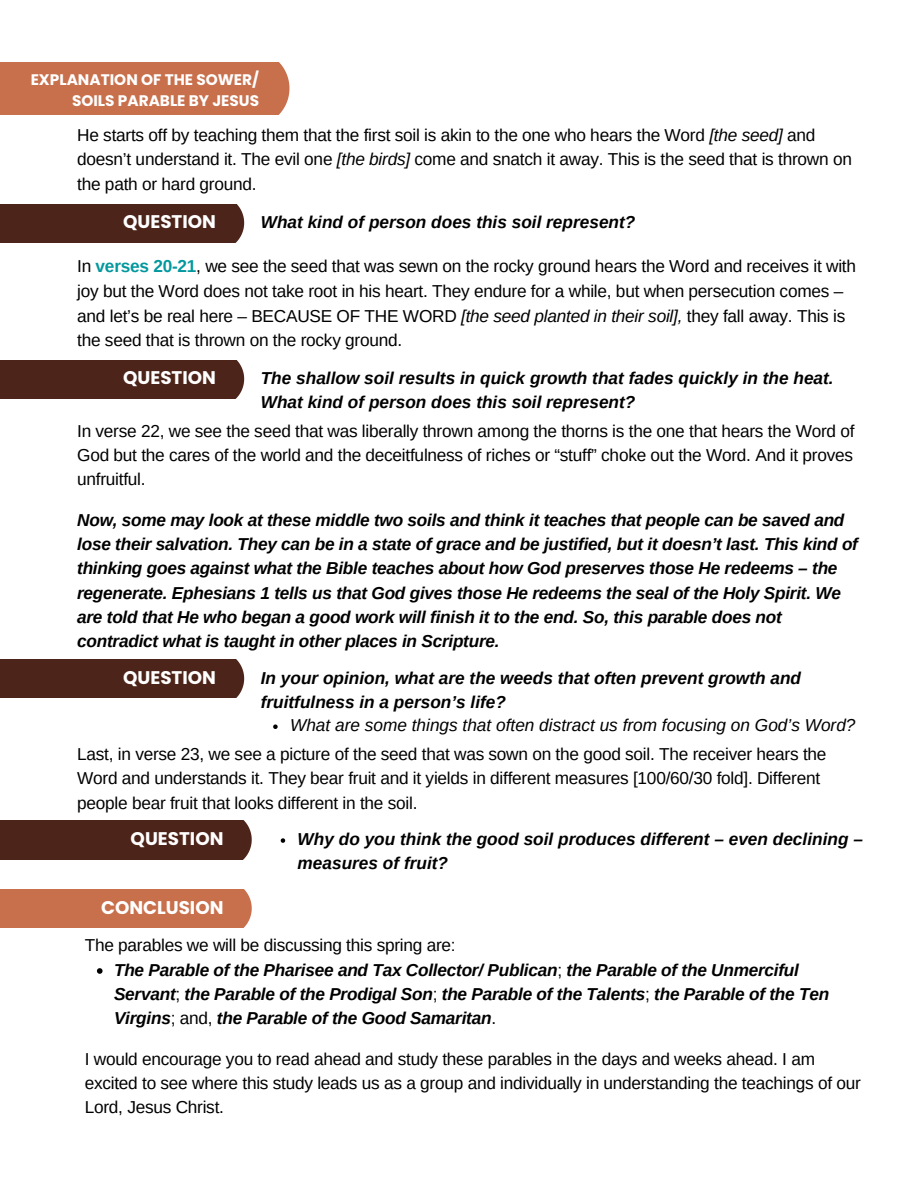
<style>
.page{position:relative;width:918px;height:1188px;background:#fff}
.page>*{position:absolute;margin:0;border:0;box-sizing:border-box;transform-origin:0 0}
.t1{font:700 18.3px "Poppins";color:#fff}
.t2{font:17.25px/24.5px "Arimo";letter-spacing:-.015em;color:#000}
.t3{font:italic 700 17.25px/24.5px "Arimo";letter-spacing:-.015em;color:#000}
.t4{font:italic 17.25px "Arimo";color:#000}
.t5{font:700 15.3px "Poppins";color:#fff}
.s1{font-style:italic}
.s2{font-weight:700;color:#03989e}
.s3{font-weight:400;font-style:normal}
</style>
<div class="page">
<div style="left:0;top:204px;width:244px;height:38px;background:#4d2419"></div>
<div style="left:0;top:62px;width:289px;height:52px;background:#c86f4b"></div>
<div style="left:0;top:889px;width:252px;height:39px;background:#c86f4b"></div>
<svg style="left:97px;top:968px;width:6px;height:6px"></svg>
<div style="left:0;top:360px;width:244px;height:38px;background:#4d2419"></div>
<div style="left:0;top:660px;width:244px;height:38px;background:#4d2419"></div>
<svg style="left:273px;top:724px;width:5px;height:5px"></svg>
<div style="left:0;top:821px;width:252px;height:38px;background:#4d2419"></div>
<svg style="left:281px;top:838px;width:4px;height:5px"></svg>
<p class="t5" style="left:31px;top:69px;width:230px">EXPLANATION OF THE SOWER/</p>
<h3 class="t5" style="left:72px;top:90px;width:189px">SOILS PARABLE BY JESUS</h3>
<p class="t2" style="left:77px;top:122px;width:776px">He starts off by teaching them that the first soil is akin to the one who hears the Word <span class="s1">[the seed]</span> and doesn’t understand it. The evil one <span class="s1">[the birds]</span> come and snatch it away. This is the seed that is thrown on the path or hard ground.</p>
<p class="t1" style="left:123px;top:209px;width:94px">QUESTION</p>
<p class="t3" style="left:261px;top:210px;width:376px">What kind of person does this soil represent?</p>
<h1 class="t2" style="left:77px;top:254px;width:780px">In <span class="s2">verses 20-21</span>, we see the seed that was sewn on the rocky ground hears the Word and receives it with joy but the Word does not take root in his heart. They endure for a while, but when persecution comes – and let’s be real here – BECAUSE OF THE WORD <span class="s1">[the seed planted in their soil],</span> they fall away. This is the seed that is thrown on the rocky ground.</h1>
<h2 class="t1" style="left:123px;top:365px;width:94px">QUESTION</h2>
<h3 class="t3" style="left:261px;top:367px;width:574px;line-height:23.7px">The shallow soil results in quick growth that fades quickly in the heat.<br>What kind of person does this soil represent?</h3>
<h2 class="t2" style="left:77px;top:418px;width:779px;text-align:justify">In verse 22, we see the seed that was liberally thrown among the thorns is the one that hears the Word of God but the cares of the world and the deceitfulness of riches or “stuff” choke out the Word. And it proves unfruitful.</h2>
<p class="t3" style="left:77px;top:507px;width:782px">Now, some may look at these middle two soils and think it teaches that people can be saved and lose their salvation. They can be in a state of grace and be justified, but it doesn’t last. This kind of thinking goes against what the Bible teaches about how God preserves those He redeems – the regenerate. Ephesians 1 tells us that God gives those He redeems the seal of the Holy Spirit. We are told that He who began a good work will finish it to the end. So, this parable does not contradict what is taught in other places in Scripture.</p>
<h1 class="t1" style="left:123px;top:665px;width:94px">QUESTION</h1>
<h2 class="t3" style="left:261px;top:666px;width:542px;line-height:23.7px">In your opinion, what are the weeds that often prevent growth and fruitfulness in a person’s life?</h2>
<p class="t4" style="left:290px;top:716px;width:567px">What are some things that often distract us from focusing on God’s Word?</p>
<h3 class="t2" style="left:77px;top:742px;width:751px">Last, in verse 23, we see a picture of the seed that was sown on the good soil. The receiver hears the<br>Word and understands it. They bear fruit and it yields in different measures [100/60/30 fold]. Different people bear fruit that looks different in the soil.</h3>
<p class="t1" style="left:131px;top:826px;width:94px">QUESTION</p>
<h1 class="t3" style="left:298px;top:827px;width:567px;line-height:23.7px">Why do you think the good soil produces different – even declining – measures of fruit?</h1>
<h1 class="t1" style="left:101px;top:895px;width:124px">CONCLUSION</h1>
<h2 class="t2" style="left:85px;top:933px;width:372px">The parables we will be discussing this spring are:</h2>
<h3 class="t3" style="left:114px;top:957px;width:717px">The Parable of the Pharisee and Tax Collector/ Publican<span class="s3">;</span> the Parable of the Unmerciful<br>Servant<span class="s3">;</span> the Parable of the Prodigal Son<span class="s3">;</span> the Parable of the Talents<span class="s3">;</span> the Parable of the Ten<br>Virgins<span class="s3">; and,</span> the Parable of the Good Samaritan<span class="s3">.</span></h3>
<p class="t2" style="left:85px;top:1047px;width:778px">I would encourage you to read ahead and study these parables in the days and weeks ahead. I am excited to see where this study leads us as a group and individually in understanding the teachings of our<br>Lord, Jesus Christ.</p>
</div>
